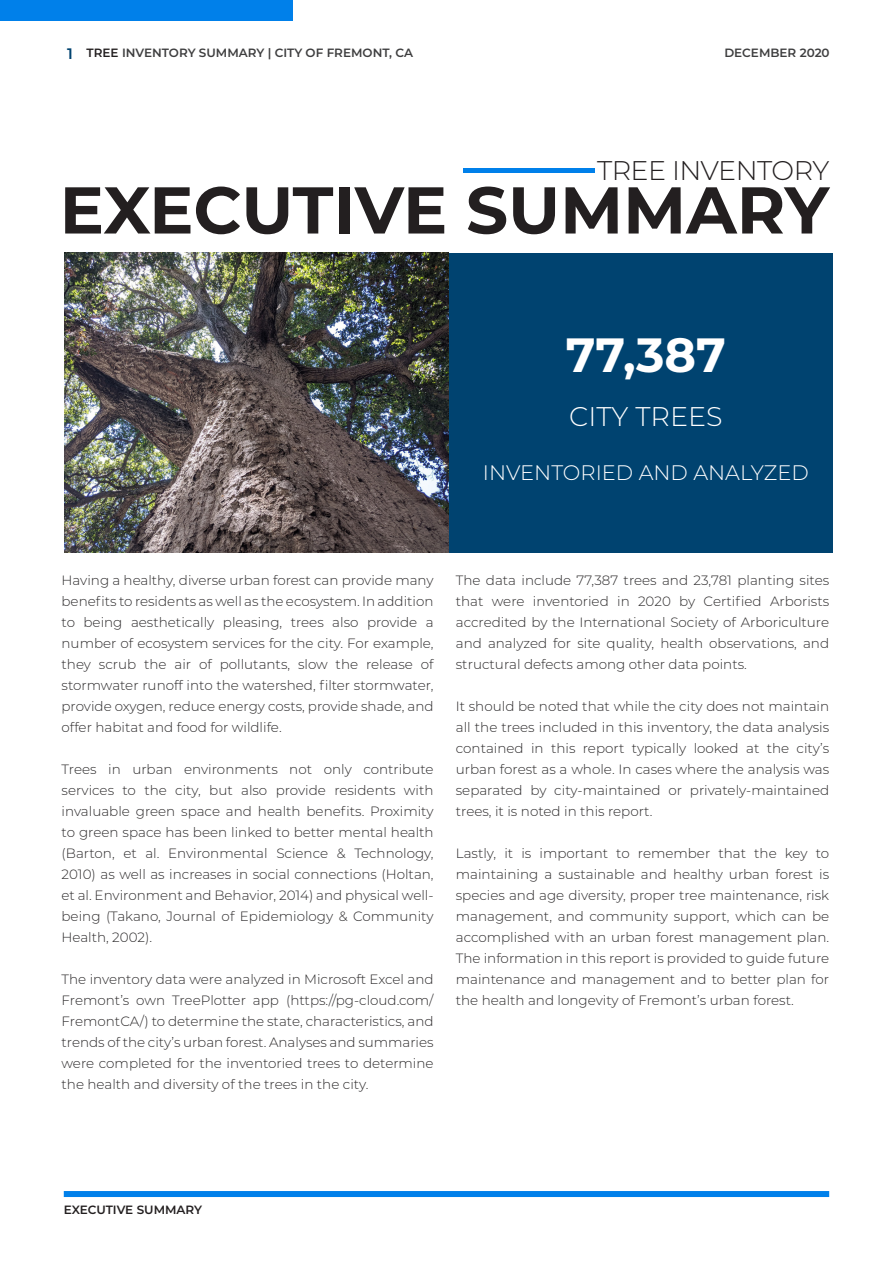
<style>
.page{position:relative;width:893px;height:1263px;background:#fff}
.page>*{position:absolute;margin:0;border:0;box-sizing:border-box;transform-origin:0 0}
.SectionTitle{font:700 66px "Montserrat";letter-spacing:-.005em;color:#231f20}
.t1{font:700 48px "Montserrat";color:#fff}
.SectionTitle-2{font:300 27px "Montserrat";letter-spacing:-.02em;color:#231f20}
.t2{font:300 27px "Montserrat";color:#fff}
.t3{font:300 21px "Montserrat";color:#fff}
.Body_Text{font:300 13.5px/21px "Montserrat";color:#2b292a;text-align:justify}
.t4{font:600 12px "Montserrat";color:#3e3e3f}
.t5{font:600 12px "Montserrat";letter-spacing:-.005em;color:#231f20}
.s1{font-size:15.15px;color:#004370}
.s2{color:#231f20}
</style>
<div class="page">
<div style="left:64px;top:1191px;width:765px;height:6px;background:#0080ea"></div>
<div style="left:449px;top:253px;width:383px;height:299px;background:#004370"></div>
<img style="left:65px;top:253px;width:384px;height:299px">
<div style="left:463px;top:168px;width:132px;height:5px;background:#0080ea"></div>
<div style="left:0;top:0;width:293px;height:20px;background:#0080ea"></div>
<p class="t4" style="left:67px;top:44px;width:347px"><span class="s1">1</span> <span class="s2">TREE</span> INVENTORY SUMMARY | CITY OF FREMONT, CA</p>
<p class="t4" style="left:724px;top:44px;width:107px">DECEMBER 2020</p>
<p class="SectionTitle-2" style="left:597px;top:152px;width:234px">TREE INVENTORY</p>
<p class="SectionTitle" style="left:60px;top:162px;width:771px">EXECUTIVE SUMMARY</p>
<p class="t1" style="left:566px;top:320px;width:162px">77,387</p>
<p class="t2" style="left:569px;top:398px;width:155px">CITY TREES</p>
<p class="t3" style="left:483px;top:458px;width:327px">INVENTORIED AND ANALYZED</p>
<p class="Body_Text" style="left:62px;top:569px;width:374px">Having a healthy, diverse urban forest can provide many benefits to residents as well as the ecosystem. In addition to being aesthetically pleasing, trees also provide a number of ecosystem services for the city. For example, they scrub the air of pollutants, slow the release of stormwater runoff into the watershed, filter stormwater, provide oxygen, reduce energy costs, provide shade, and offer habitat and food for wildlife.</p>
<p class="Body_Text" style="left:62px;top:758px;width:374px">Trees in urban environments not only contribute services to the city, but also provide residents with invaluable green space and health benefits. Proximity to green space has been linked to better mental health (Barton, et al. Environmental Science &amp; Technology, 2010) as well as increases in social connections (Holtan, et al. Environment and Behavior, 2014) and physical well&shy;being (Takano, Journal of Epidemiology &amp; Community Health, 2002).</p>
<p class="Body_Text" style="left:62px;top:968px;width:374px">The inventory data were analyzed in Microsoft Excel and Fremont’s own TreePlotter app (https://pg-cloud.com/ FremontCA/) to determine the state, characteristics, and trends of the city’s urban forest. Analyses and summaries were completed for the inventoried trees to determine the health and diversity of the trees in the city.</p>
<p class="Body_Text" style="left:456px;top:569px;width:375px">The data include 77,387 trees and 23,781 planting sites that were inventoried in 2020 by Certified Arborists accredited by the International Society of Arboriculture and analyzed for site quality, health observations, and structural defects among other data points.</p>
<p class="Body_Text" style="left:456px;top:695px;width:375px">It should be noted that while the city does not maintain all the trees included in this inventory, the data analysis contained in this report typically looked at the city’s urban forest as a whole. In cases where the analysis was separated by city-maintained or privately-maintained trees, it is noted in this report.</p>
<p class="Body_Text" style="left:456px;top:842px;width:375px">Lastly, it is important to remember that the key to maintaining a sustainable and healthy urban forest is species and age diversity, proper tree maintenance, risk management, and community support, which can be accomplished with an urban forest management plan.<br>The information in this report is provided to guide future maintenance and management and to better plan for the health and longevity of Fremont’s urban forest.</p>
<p class="t5" style="left:64px;top:1201px;width:140px">EXECUTIVE SUMMARY</p>
</div>
